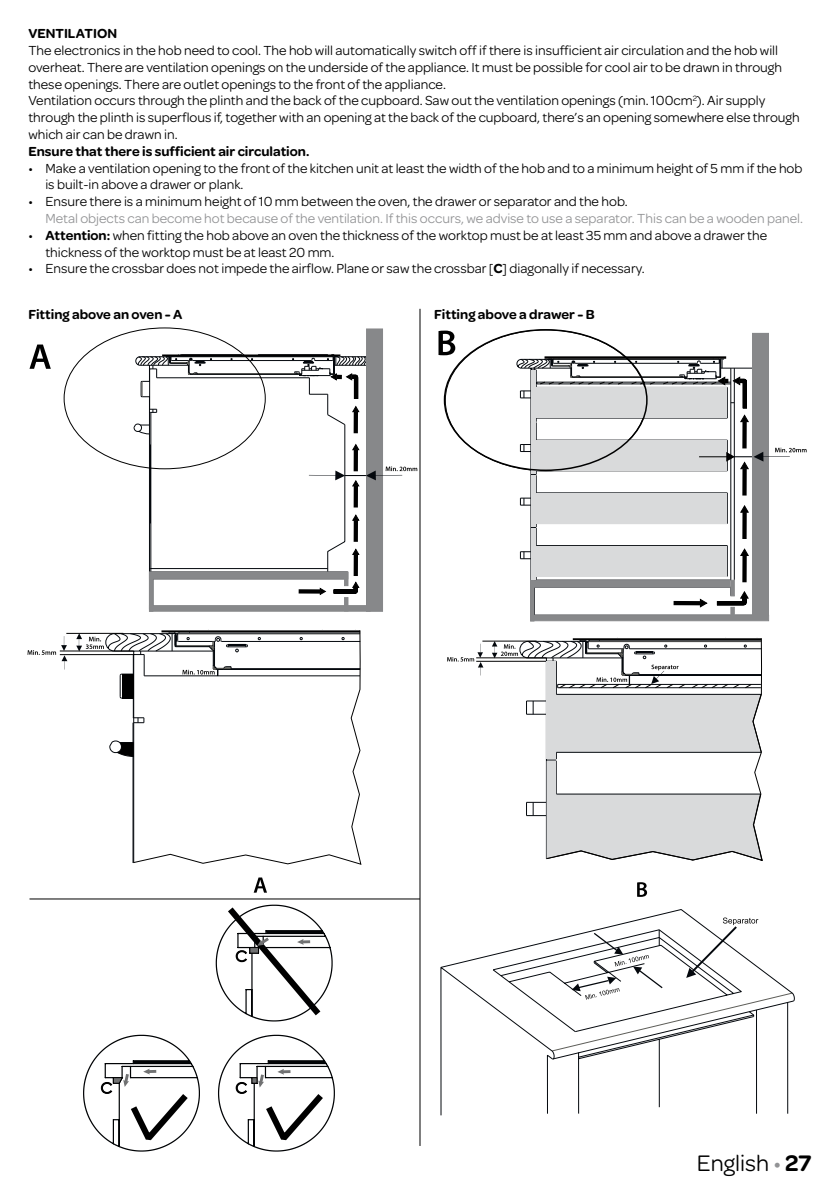
<style>
.page{position:relative;width:840px;height:1191px;background:#fff}
.page>*{position:absolute;margin:0;border:0;box-sizing:border-box;transform-origin:0 0}
.t1{font:24px "Omnes";color:#000}
.t2{font:14px/16.8px "Omnes";color:#000}
.t3{font:14px "Omnes";color:#929395}
.t4{font:600 14px "Omnes";color:#000}
.s1{font-weight:600}
.s2{color:#929395}
</style>
<div class="page">
<svg style="left:134px;top:427px;width:224px;height:179px"></svg>
<svg style="left:298px;top:589px;width:21px;height:4px"></svg>
<div style="left:353px;top:554px;width:5px;height:22px;background:#000"></div>
<svg style="left:351px;top:547px;width:9px;height:8px"></svg>
<div style="left:353px;top:520px;width:5px;height:22px;background:#000"></div>
<svg style="left:351px;top:513px;width:9px;height:8px"></svg>
<div style="left:353px;top:486px;width:5px;height:21px;background:#000"></div>
<div style="left:353px;top:449px;width:5px;height:22px;background:#000"></div>
<svg style="left:351px;top:443px;width:9px;height:8px"></svg>
<div style="left:353px;top:411px;width:5px;height:22px;background:#000"></div>
<svg style="left:319px;top:580px;width:41px;height:16px"></svg>
<svg style="left:134px;top:354px;width:232px;height:73px"></svg>
<div style="left:149px;top:605px;width:221px;height:6px;background:#87888a"></div>
<div style="left:366px;top:328px;width:17px;height:284px;background:#87888a"></div>
<div style="left:149px;top:571px;width:199px;height:8px;background:#87888a"></div>
<hr style="left:149px;top:572px;width:4px;height:39px;background:#87888a">
<hr style="left:344px;top:572px;width:4px;height:14px;background:#87888a">
<hr style="left:344px;top:597px;width:4px;height:14px;background:#87888a">
<hr style="left:162px;top:354px;width:178px;height:2px;background:#000">
<svg style="left:29px;top:344px;width:22px;height:25px"></svg>
<svg style="left:309px;top:466px;width:108px;height:21px"></svg>
<hr style="left:66px;top:633px;width:57px;height:1px;background:#000">
<hr style="left:60px;top:650px;width:74px;height:1px;background:#000">
<hr style="left:60px;top:654px;width:74px;height:1px;background:#000">
<svg style="left:28px;top:636px;width:39px;height:33px"></svg>
<svg style="left:132px;top:629px;width:230px;height:236px"></svg>
<svg style="left:76px;top:629px;width:268px;height:128px"></svg>
<svg style="left:254px;top:877px;width:13px;height:15px"></svg>
<svg style="left:215px;top:904px;width:118px;height:118px"></svg>
<div style="left:250px;top:947px;width:8px;height:6px;background:#707172"></div>
<div style="left:249px;top:947px;width:9px;height:6px;border:1px solid #000"></div>
<svg style="left:218px;top:1034px;width:117px;height:118px"></svg>
<svg style="left:83px;top:1034px;width:117px;height:118px"></svg>
<hr style="left:419px;top:309px;width:1px;height:837px;background:#000">
<hr style="left:29px;top:898px;width:391px;height:1px;background:#000">
<hr style="left:544px;top:356px;width:181px;height:3px;background:#000">
<svg style="left:438px;top:330px;width:17px;height:25px"></svg>
<div style="left:530px;top:615px;width:238px;height:6px;background:#87888a"></div>
<div style="left:751px;top:333px;width:17px;height:283px;background:#87888a;border:3px solid #87888a"></div>
<svg style="left:516px;top:359px;width:290px;height:257px"></svg>
<svg style="left:440px;top:909px;width:354px;height:205px"></svg>
<svg style="left:551px;top:917px;width:241px;height:134px"></svg>
<hr style="left:482px;top:641px;width:54px;height:1px;background:#000">
<hr style="left:476px;top:657px;width:70px;height:1px;background:#000">
<hr style="left:476px;top:661px;width:70px;height:1px;background:#000">
<svg style="left:447px;top:643px;width:36px;height:32px"></svg>
<svg style="left:637px;top:882px;width:9px;height:15px"></svg>
<svg style="left:491px;top:637px;width:271px;height:224px"></svg>
<p class="t4" style="left:28px;top:23px;width:90px">VENTILATION</p>
<p class="t2" style="left:28px;top:41px;width:772px">The electronics in the hob need to cool. The hob will automatically switch off if there is insufficient air circulation and the hob will overheat. There are ventilation openings on the underside of the appliance. It must be possible for cool air to be drawn in through these openings. There are outlet openings to the front of the appliance.<br>Ventilation occurs through the plinth and the back of the cupboard. Saw out the ventilation openings (min. 100cm<sup>2</sup>). Air supply through the plinth is superflous if, together with an opening at the back of the cupboard, there’s an opening somewhere else through which air can be drawn in.</p>
<p class="t4" style="left:28px;top:141px;width:282px">Ensure that there is sufficient air circulation.</p>
<p class="t2" style="left:45px;top:159px;width:758px;text-indent:-17px">• Make a ventilation opening to the front of the kitchen unit at least the width of the hob and to a minimum height of 5 mm if the hob is built-in above a drawer or plank.</p>
<p class="t2" style="left:28px;top:192px;width:600px">• Ensure there is a minimum height of 10 mm between the oven, the drawer or separator and the hob.</p>
<p class="t3" style="left:45px;top:209px;width:758px">Metal objects can become hot because of the ventilation. If this occurs, we advise to use a separator. This can be a wooden panel.</p>
<p class="t2" style="left:45px;top:226px;width:722px;text-indent:-17px">• <span class="s1">Attention:</span> when fitting the hob above an oven the thickness of the worktop must be at least 35 mm and above a drawer the thickness of the worktop must be at least 20 mm.</p>
<p class="t2" style="left:28px;top:260px;width:617px">• Ensure the crossbar does not impede the airflow. Plane or saw the crossbar [<span class="s1">C</span>] diagonally if necessary.</p>
<p class="t4" style="left:28px;top:304px;width:155px">Fitting above an oven - A</p>
<p class="t4" style="left:434px;top:304px;width:162px">Fitting above a drawer - B</p>
<h1 class="t1" style="left:696px;top:1146px;width:116px">English <span class="s2">•</span> <span class="s1">27</span></h1>
</div>
